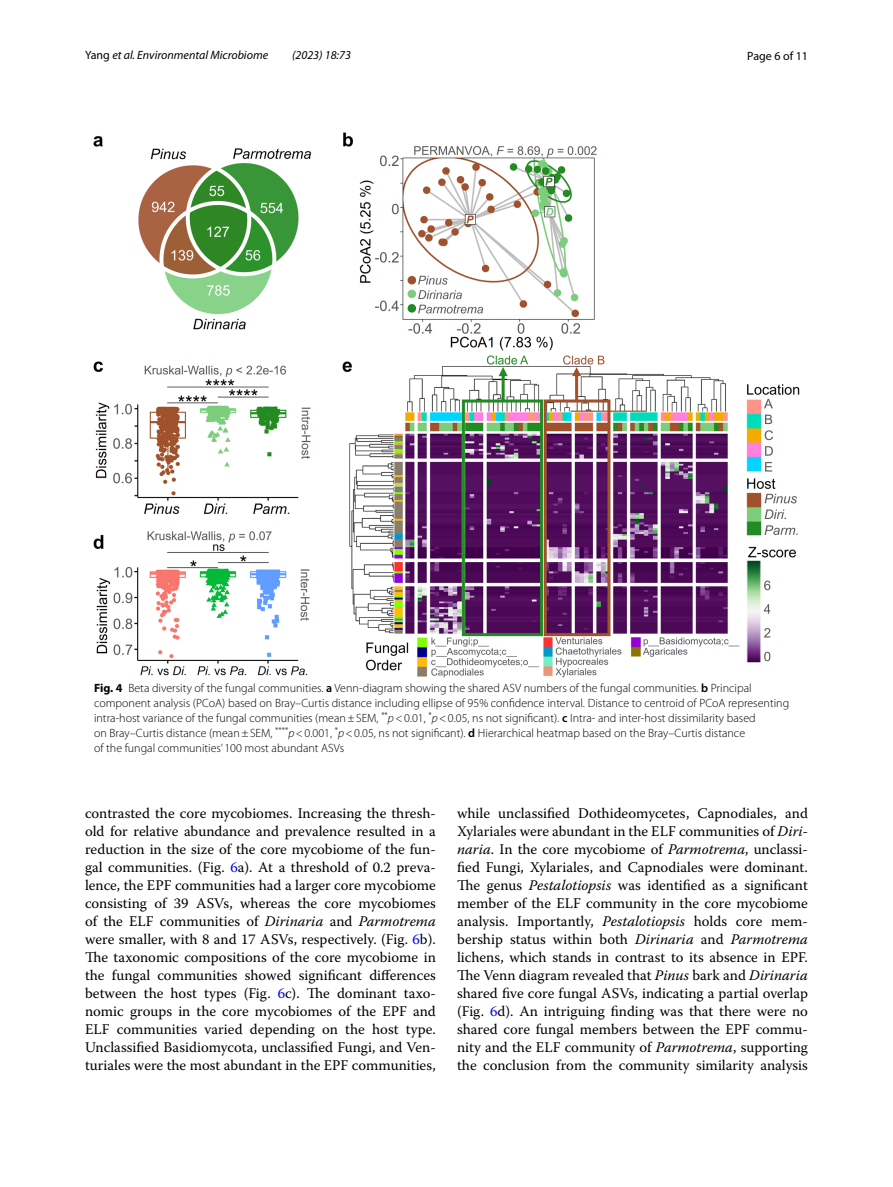
<style>
.page{position:relative;width:893px;height:1187px;background:#fff}
.page>*{position:absolute;margin:0;border:0;box-sizing:border-box;transform-origin:0 0}
.t1{font:14.7px/18px "Warnock Pro";color:#000;text-align:justify}
.t2{font:300 12px/15px "Myriad Pro";color:#000}
.t3{font:italic 12px "Myriad Pro";color:#000}
.t4{font:12px "Myriad Pro";color:#000}
.s1{font-style:normal}
.s2{font-weight:700}
.s3{font-weight:600}
.s4{font-style:italic}
.s5{color:#00f}
</style>
<div class="page">
<img style="left:94px;top:133px;width:705px;height:544px">
<p class="t3" style="left:85px;top:48px;width:185px"><span class="s1">Yang</span> et al. Environmental Microbiome</p>
<p class="t3" style="left:292px;top:48px;width:60px">(2023) 18:73</p>
<p class="t4" style="left:747px;top:48px;width:62px">Page 6 of 11</p>
<p class="t2" style="left:94px;top:681px;width:697px"><span class="s2">Fig. 4</span> Beta diversity of the fungal communities. <span class="s3">a</span> Venn-diagram showing the shared ASV numbers of the fungal communities. <span class="s3">b</span> Principal component analysis (PCoA) based on Bray–Curtis distance including ellipse of 95% confidence interval. Distance to centroid of PCoA representing intra-host variance of the fungal communities (mean±SEM, <sup>**</sup><span class="s4">p</span>&lt;0.01, <sup>*</sup><span class="s4">p</span>&lt;0.05, ns not significant). <span class="s3">c</span> Intra- and inter-host dissimilarity based<br>on Bray–Curtis distance (mean±SEM, <sup>****</sup><span class="s4">p</span>&lt;0.001, <sup>*</sup><span class="s4">p</span>&lt;0.05, ns not significant). <span class="s3">d</span> Hierarchical heatmap based on the Bray–Curtis distance<br>of the fungal communities’ 100 most abundant ASVs</p>
<p class="t1" style="left:85px;top:803px;width:352px">contrasted the core mycobiomes. Increasing the thresh&shy;old for relative abundance and prevalence resulted in a reduction in the size of the core mycobiome of the fun&shy;gal communities. (Fig. <span class="s5">6</span>a). At a threshold of 0.2 preva&shy;lence, the EPF communities had a larger core mycobiome consisting of 39 ASVs, whereas the core mycobiomes of the ELF communities of <span class="s4">Dirinaria</span> and <span class="s4">Parmotrema </span>were smaller, with 8 and 17 ASVs, respectively. (Fig. <span class="s5">6</span>b).<br>The taxonomic compositions of the core mycobiome in the fungal communities showed significant differences between the host types (Fig. <span class="s5">6</span>c). The dominant taxo&shy;nomic groups in the core mycobiomes of the EPF and ELF communities varied depending on the host type.<br>Unclassified Basidiomycota, unclassified Fungi, and Ven&shy;turiales were the most abundant in the EPF communities,</p>
<p class="t1" style="left:457px;top:803px;width:352px">while unclassified Dothideomycetes, Capnodiales, and Xylariales were abundant in the ELF communities of <span class="s4">Diri&shy;naria</span>. In the core mycobiome of <span class="s4">Parmotrema</span>, unclassi&shy;fied Fungi, Xylariales, and Capnodiales were dominant.<br>The genus <span class="s4">Pestalotiopsis</span> was identified as a significant member of the ELF community in the core mycobiome analysis. Importantly, <span class="s4">Pestalotiopsis</span> holds core mem&shy;bership status within both <span class="s4">Dirinaria</span> and <span class="s4">Parmotrema </span>lichens, which stands in contrast to its absence in EPF.<br>The Venn diagram revealed that <span class="s4">Pinus</span> bark and <span class="s4">Dirinaria </span>shared five core fungal ASVs, indicating a partial overlap (Fig. <span class="s5">6</span>d). An intriguing finding was that there were no shared core fungal members between the EPF commu&shy;nity and the ELF community of <span class="s4">Parmotrema</span>, supporting the conclusion from the community similarity analysis</p>
</div>
